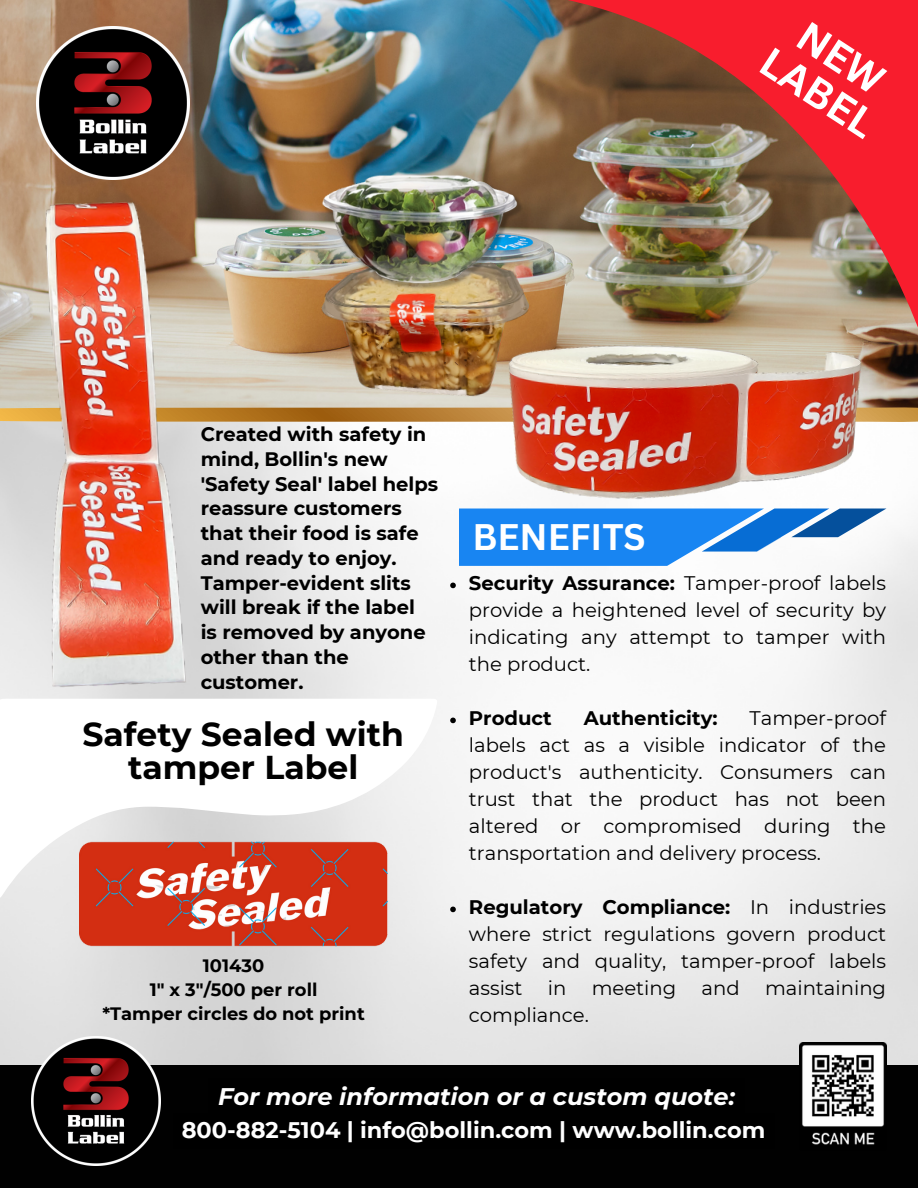
<style>
.page{position:relative;width:918px;height:1188px;background:#fff}
.page>*{position:absolute;margin:0;border:0;box-sizing:border-box;transform-origin:0 0}
.t1{font:700 40.5px/41.7px "Canva Sans";color:#fff;text-align:center}
.t2{font:700 36px "Canva Sans";color:#fff}
.t3{font:700 33px/32.7px "Montserrat";color:#000;text-align:center}
.t4{font:italic 700 24px "Montserrat";color:#fff}
.t5{font:700 22.5px "Montserrat";color:#fff}
.t6{font:19.65px/27px "Montserrat";color:#000;text-align:justify}
.t7{font:700 19.65px "Montserrat";color:#000}
.t8{font:700 19.5px/24.8px "Montserrat";color:#000}
.t9{font:700 17.85px/24.2px "Montserrat";color:#000;text-align:center}
.s1{font-weight:700}
</style>
<div class="page">
<img style="left:0;top:433px;width:918px;height:632px">
<img style="left:0;top:0;width:568px;height:308px">
<img style="left:300px;top:216px;width:266px;height:217px">
<svg style="left:300px;top:407px;width:132px;height:15px;background:#aa7028"></svg>
<img style="left:79px;top:898px;width:308px;height:54px">
<img style="left:432px;top:308px;width:486px;height:250px">
<img style="left:0;top:160px;width:300px;height:539px">
<div style="left:0;top:1065px;width:918px;height:123px;background:#010101"></div>
<img style="left:31px;top:1036px;width:129px;height:130px">
<img style="left:800px;top:1042px;width:86px;height:103px">
<img style="left:36px;top:27px;width:153px;height:153px">
<svg style="left:459px;top:509px;width:427px;height:57px"></svg>
<svg style="left:0;top:699px;width:438px;height:199px"></svg>
<img style="left:568px;top:0;width:350px;height:367px">
<img style="left:314px;top:174px;width:219px;height:119px">
<svg style="left:450px;top:583px;width:6px;height:5px"></svg>
<svg style="left:450px;top:718px;width:6px;height:5px"></svg>
<svg style="left:450px;top:907px;width:6px;height:5px"></svg>
<p class="t1" style="left:799px;top:4px;width:130px;rotate:33deg">NEW<br>LABEL</p>
<p class="t8" style="left:201px;top:422px;width:239px">Created with safety in mind, Bollin's new 'Safety Seal' label helps reassure customers that their food is safe and ready to enjoy.<br>Tamper-evident slits will break if the label<br>is removed by anyone other than the customer.</p>
<p class="t3" style="left:82px;top:718px;width:323px">Safety Sealed with tamper Label</p>
<p class="t9" style="left:102px;top:953px;width:264px">101430<br>1" x 3"/500 per roll<br>*Tamper circles do not print</p>
<p class="t2" style="left:472px;top:511px;width:175px">BENEFITS</p>
<h5 class="t6" style="left:469px;top:570px;width:419px"><span class="s1">Security Assurance:</span> Tamper-proof labels provide a heightened level of security by indicating any attempt to tamper with the product.</h5>
<p class="t7" style="left:469px;top:706px;width:84px">Product</p>
<p class="t7" style="left:584px;top:706px;width:135px">Authenticity:</p>
<p class="t6" style="left:469px;top:705px;width:419px;text-indent:281px">Tamper-proof labels act as a visible indicator of the product's authenticity. Consumers can trust that the product has not been altered or compromised during the transportation and delivery process.</p>
<h2 class="t6" style="left:469px;top:894px;width:419px"><span class="s1">Regulatory Compliance:</span> In industries where strict regulations govern product safety and quality, tamper-proof labels assist</h2>
<h2 class="t6" style="left:548px;top:975px;width:20px">in</h2>
<h2 class="t6" style="left:592px;top:975px;width:86px">meeting</h2>
<h2 class="t6" style="left:702px;top:975px;width:40px">and</h2>
<h2 class="t6" style="left:765px;top:975px;width:123px">maintaining</h2>
<h2 class="t6" style="left:469px;top:1002px;width:121px">compliance.</h2>
<h1 class="t4" style="left:218px;top:1082px;width:518px">For more information or a custom quote:</h1>
<p class="t5" style="left:182px;top:1116px;width:585px">800-882-5104 | info@bollin.com | www.bollin.com</p>
</div>
